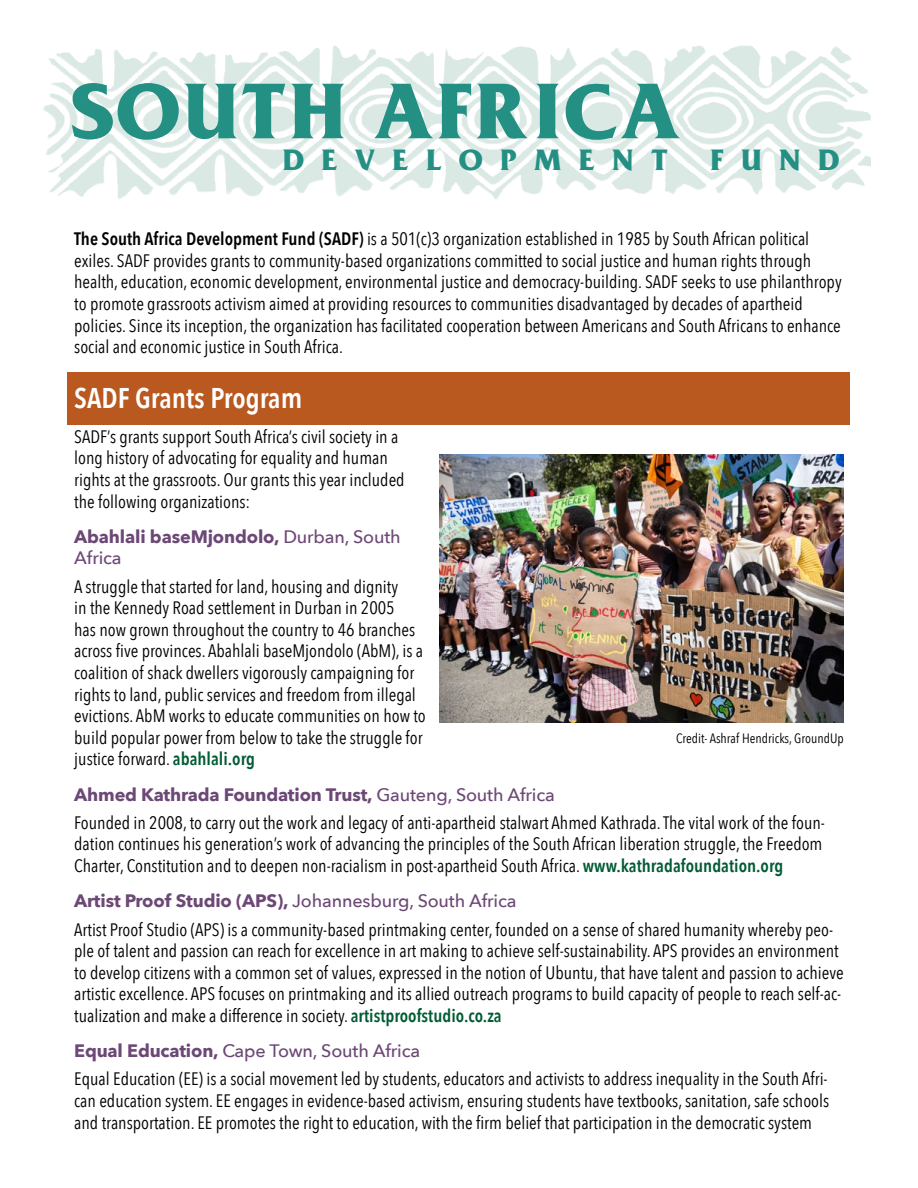
<style>
.page{position:relative;width:918px;height:1188px;background:#fff}
.page>*{position:absolute;margin:0;border:0;box-sizing:border-box;transform-origin:0 0}
.t1{font:700 72px "Friz Quadrata";color:#248f83}
.t2{font:600 28.5px "Avenir Next Condensed";color:#fff}
.t3{font:700 27px "Friz Quadrata";letter-spacing:.6em;color:#248f83}
.t4{font:18px/21.6px "Avenir Next Condensed";color:#000}
.t5{font:700 18px/21.6px "Avenir Next";letter-spacing:-.01em;color:#6c4876}
.t6{font:500 18px "Avenir Next";letter-spacing:-.01em;color:#6c4876}
.t7{font:13.5px "Avenir Next Condensed";color:#000}
.s1{font-weight:600}
.s2{font-weight:500}
.s3{font-weight:600;color:#005b33}
.s4{font-weight:700}
</style>
<div class="page">
<div style="left:68px;top:372px;width:782px;height:53px;background:#b9581f"></div>
<img style="left:43px;top:45px;width:828px;height:154px">
<img style="left:440px;top:454px;width:404px;height:269px">
<h1 class="t1" style="left:70px;top:61px;width:614px">SOUTH AFRICA</h1>
<h3 class="t3" style="left:282px;top:141px;width:388px">DEVELOPMENT</h3>
<h3 class="t3" style="left:710px;top:141px;width:132px">FUND</h3>
<p class="t4" style="left:74px;top:227px;width:769px"><span class="s1">The South Africa Development Fund (SADF)</span> is a 501(c)3 organization established in 1985 by South African political exiles. SADF provides grants to community-based organizations committed to social justice and human rights through health, education, economic development, environmental justice and democracy-building. SADF seeks to use philanthropy to promote grassroots activism aimed at providing resources to communities disadvantaged by decades of apartheid policies. Since its inception, the organization has facilitated cooperation between Americans and South Africans to enhance social and economic justice in South Africa.</p>
<h2 class="t2" style="left:74px;top:373px;width:230px">SADF Grants Program</h2>
<p class="t4" style="left:74px;top:425px;width:332px">SADF’s grants support South Africa’s civil society in a long history of advocating for equality and human rights at the grassroots. Our grants this year included the following organizations:</p>
<p class="t5" style="left:74px;top:525px;width:328px">Abahlali baseMjondolo, <span class="s2">Durban, South<br>Africa</span></p>
<p class="t4" style="left:74px;top:575px;width:353px">A struggle that started for land, housing and dignity<br>in the Kennedy Road settlement in Durban in 2005<br>has now grown throughout the country to 46 branches across five provinces. Abahlali baseMjondolo (AbM), is a coalition of shack dwellers vigorously campaigning for rights to land, public services and freedom from illegal evictions. AbM works to educate communities on how to build popular power from below to take the struggle for justice forward. <span class="s3">abahlali.org</span></p>
<p class="t5" style="left:74px;top:783px;width:482px">Ahmed Kathrada Foundation Trust, <span class="s2">Gauteng, South Africa</span></p>
<p class="t4" style="left:74px;top:811px;width:752px">Founded in 2008, to carry out the work and legacy of anti-apartheid stalwart Ahmed Kathrada. The vital work of the foun&shy;dation continues his generation’s work of advancing the principles of the South African liberation struggle, the Freedom<br>Charter, Constitution and to deepen non-racialism in post-apartheid South Africa. <span class="s3">www.kathradafoundation.org</span></p>
<p class="t6" style="left:74px;top:886px;width:444px"><span class="s4">Artist Proof Studio (APS),</span> Johannesburg, South Africa</p>
<p class="t4" style="left:74px;top:918px;width:771px">Artist Proof Studio (APS) is a community-based printmaking center, founded on a sense of shared humanity whereby peo&shy;ple of talent and passion can reach for excellence in art making to achieve self-sustainability. APS provides an environment to develop citizens with a common set of values, expressed in the notion of Ubuntu, that have talent and passion to achieve artistic excellence. APS focuses on printmaking and its allied outreach programs to build capacity of people to reach self-ac&shy;tualization and make a difference in society. <span class="s3">artistproofstudio.co.za</span></p>
<p class="t6" style="left:74px;top:1035px;width:347px"><span class="s4">Equal Education,</span> Cape Town, South Africa</p>
<p class="t4" style="left:74px;top:1067px;width:757px;text-align:justify">Equal Education (EE) is a social movement led by students, educators and activists to address inequality in the South Afri&shy;can education system. EE engages in evidence-based activism, ensuring students have textbooks, sanitation, safe schools and transportation. EE promotes the right to education, with the firm belief that participation in the democratic system</p>
<p class="t7" style="left:676px;top:727px;width:169px">Credit- Ashraf Hendricks, GroundUp</p>
</div>
